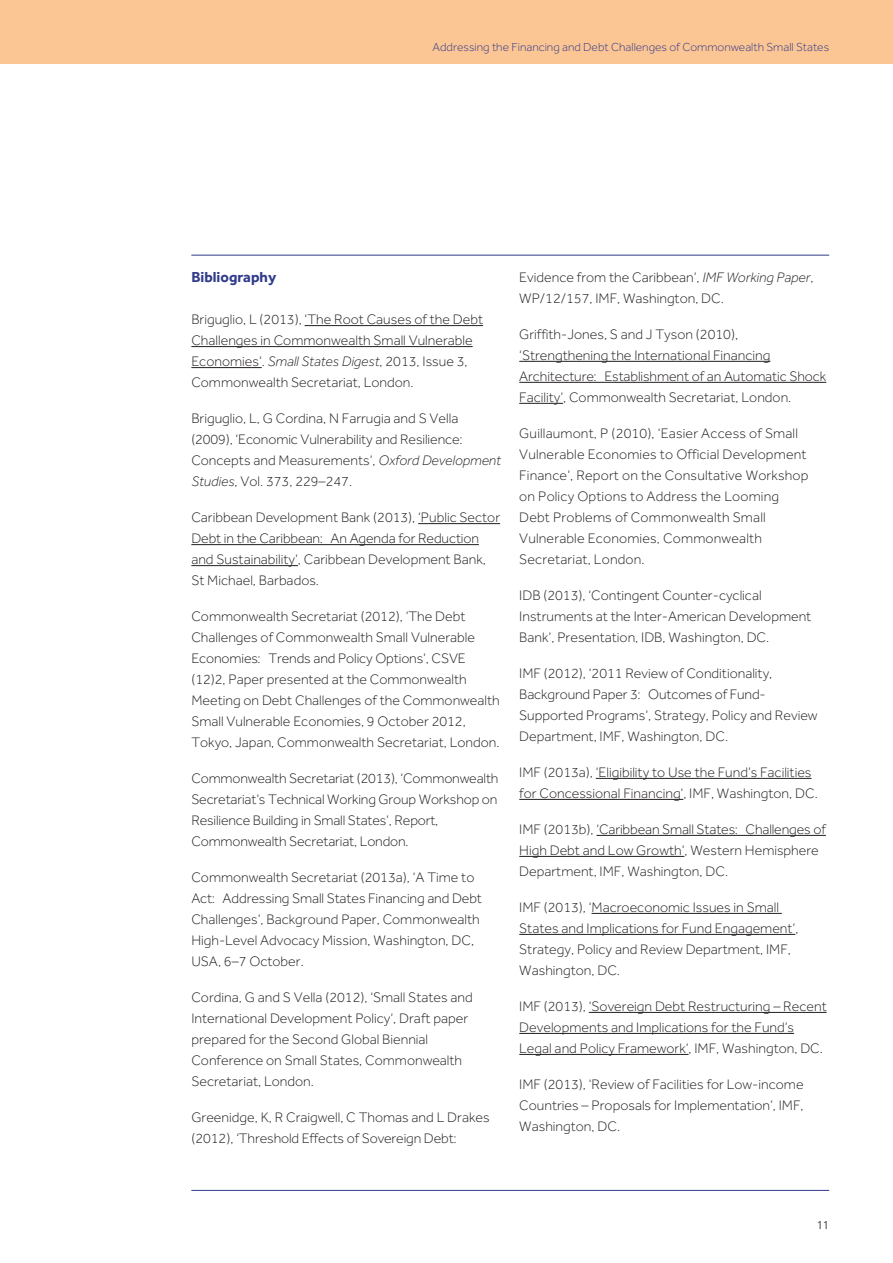
<style>
.page{position:relative;width:893px;height:1263px;background:#fff}
.page>*{position:absolute;margin:0;border:0;box-sizing:border-box;transform-origin:0 0}
.t1{font:700 15px "Effra";color:#313c8a}
.t2{font:300 14.25px/21px "Effra";color:#231f20}
.t3{font:300 12px "Effra";color:#313c8a}
.t4{font:300 11.25px "Frutiger";color:#231f20}
.s1{font-style:italic}
</style>
<div class="page">
<hr style="left:305px;top:325px;width:178px;height:1px;background:#231f20">
<hr style="left:191px;top:346px;width:282px;height:1px;background:#231f20">
<hr style="left:191px;top:367px;width:71px;height:1px;background:#231f20">
<hr style="left:418px;top:523px;width:82px;height:1px;background:#231f20">
<hr style="left:191px;top:544px;width:288px;height:1px;background:#231f20">
<hr style="left:191px;top:565px;width:107px;height:1px;background:#231f20">
<hr style="left:519px;top:361px;width:251px;height:1px;background:#231f20">
<hr style="left:519px;top:382px;width:307px;height:1px;background:#231f20">
<hr style="left:519px;top:403px;width:44px;height:1px;background:#231f20">
<hr style="left:596px;top:778px;width:215px;height:1px;background:#231f20">
<hr style="left:519px;top:799px;width:164px;height:1px;background:#231f20">
<hr style="left:596px;top:835px;width:230px;height:1px;background:#231f20">
<hr style="left:519px;top:856px;width:165px;height:1px;background:#231f20">
<hr style="left:592px;top:913px;width:190px;height:1px;background:#231f20">
<hr style="left:519px;top:934px;width:276px;height:1px;background:#231f20">
<hr style="left:589px;top:1012px;width:238px;height:1px;background:#231f20">
<hr style="left:519px;top:1033px;width:275px;height:1px;background:#231f20">
<hr style="left:519px;top:1054px;width:169px;height:1px;background:#231f20">
<div style="left:0;top:0;width:893px;height:64px;background:#fcc594"></div>
<hr style="left:191px;top:1190px;width:638px;height:1px;background:#313c8a">
<hr style="left:191px;top:255px;width:638px;height:1px;background:#313c8a">
<p class="t3" style="left:433px;top:40px;width:398px">Addressing the Financing and Debt Challenges of Commonwealth Small States</p>
<p class="t1" style="left:191px;top:268px;width:86px">Bibliography</p>
<p class="t2" style="left:191px;top:309px;width:293px">Briguglio, L (2013), ‘The Root Causes of the Debt Challenges in Commonwealth Small Vulnerable Economies’. <span class="s1">Small States Digest</span>, 2013, Issue 3, Commonwealth Secretariat, London.</p>
<p class="t2" style="left:191px;top:408px;width:311px">Briguglio, L, G Cordina, N Farrugia and S Vella (2009), ‘Economic Vulnerability and Resilience:<br>Concepts and Measurements’, <span class="s1">Oxford Development Studies</span>, Vol. 373, 229–247.</p>
<p class="t2" style="left:191px;top:507px;width:310px">Caribbean Development Bank (2013), ‘Public Sector Debt in the Caribbean: An Agenda for Reduction and Sustainability’, Caribbean Development Bank, St Michael, Barbados.</p>
<p class="t2" style="left:191px;top:606px;width:310px">Commonwealth Secretariat (2012), ‘The Debt Challenges of Commonwealth Small Vulnerable Economies: Trends and Policy Options’, CSVE (12)2, Paper presented at the Commonwealth Meeting on Debt Challenges of the Commonwealth Small Vulnerable Economies, 9 October 2012, Tokyo, Japan, Commonwealth Secretariat, London.</p>
<p class="t2" style="left:191px;top:768px;width:309px">Commonwealth Secretariat (2013), ‘Commonwealth Secretariat’s Technical Working Group Workshop on Resilience Building in Small States’, Report, Commonwealth Secretariat, London.</p>
<p class="t2" style="left:191px;top:867px;width:292px">Commonwealth Secretariat (2013a), ‘A Time to Act: Addressing Small States Financing and Debt Challenges’, Background Paper, Commonwealth High-Level Advocacy Mission, Washington, DC, USA, 6–7 October.</p>
<p class="t2" style="left:191px;top:987px;width:283px">Cordina, G and S Vella (2012), ‘Small States and International Development Policy’, Draft paper prepared for the Second Global Biennial Conference on Small States, Commonwealth Secretariat, London.</p>
<p class="t2" style="left:191px;top:1107px;width:300px">Greenidge, K, R Craigwell, C Thomas and L Drakes (2012), ‘Threshold Effects of Sovereign Debt:</p>
<p class="t2" style="left:519px;top:267px;width:296px">Evidence from the Caribbean’, <span class="s1">IMF Working Paper</span>,<br>WP/12/157, IMF, Washington, DC.</p>
<p class="t2" style="left:519px;top:324px;width:308px">Griffith-Jones, S and J Tyson (2010), ‘Strengthening the International Financing Architecture: Establishment of an Automatic Shock Facility’, Commonwealth Secretariat, London.</p>
<p class="t2" style="left:519px;top:423px;width:291px">Guillaumont, P (2010), ‘Easier Access of Small Vulnerable Economies to Official Development Finance’, Report on the Consultative Workshop on Policy Options to Address the Looming Debt Problems of Commonwealth Small Vulnerable Economies, Commonwealth Secretariat, London.</p>
<p class="t2" style="left:519px;top:585px;width:294px">IDB (2013), ‘Contingent Counter-cyclical<br>Instruments at the Inter-American Development<br>Bank’, Presentation, IDB, Washington, DC.</p>
<p class="t2" style="left:519px;top:663px;width:300px">IMF (2012), ‘2011 Review of Conditionality, Background Paper 3: Outcomes of Fund-Supported Programs’, Strategy, Policy and Review Department, IMF, Washington, DC.</p>
<p class="t2" style="left:519px;top:762px;width:300px">IMF (2013a), ‘Eligibility to Use the Fund’s Facilities for Concessional Financing’, IMF, Washington, DC.</p>
<p class="t2" style="left:519px;top:819px;width:308px">IMF (2013b), ‘Caribbean Small States: Challenges of<br>High Debt and Low Growth’, Western Hemisphere<br>Department, IMF, Washington, DC.</p>
<p class="t2" style="left:519px;top:897px;width:281px">IMF (2013), ‘Macroeconomic Issues in Small States and Implications for Fund Engagement’, Strategy, Policy and Review Department, IMF, Washington, DC.</p>
<p class="t2" style="left:519px;top:996px;width:309px">IMF (2013), ‘Sovereign Debt Restructuring – Recent<br>Developments and Implications for the Fund’s<br>Legal and Policy Framework’, IMF, Washington, DC.</p>
<p class="t2" style="left:519px;top:1074px;width:286px;text-align:justify">IMF (2013), ‘Review of Facilities for Low-income Countries – Proposals for Implementation’, IMF, Washington, DC.</p>
<p class="t4" style="left:817px;top:1220px;width:14px">11</p>
</div>
